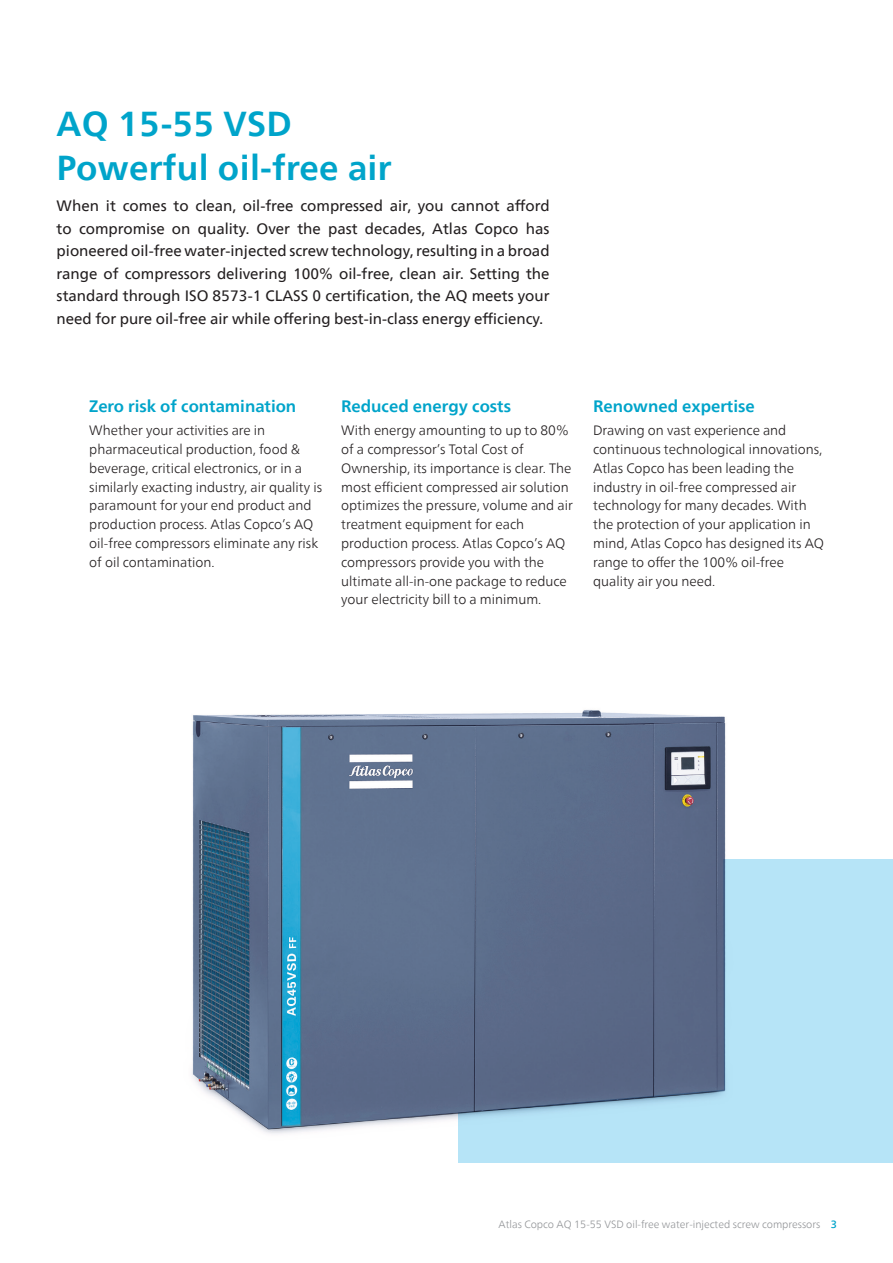
<style>
.page{position:relative;width:893px;height:1263px;background:#fff}
.page>*{position:absolute;margin:0;border:0;box-sizing:border-box;transform-origin:0 0}
.Headline_level_01__BLUE{font:700 34.5px "Neue Frutiger World";letter-spacing:.01em;color:#00a4ca}
.Headline_level_02{font:700 16.5px "Neue Frutiger World";color:#00a4ca}
.Intro__BLACK{font:15px/22.5px "Neue Frutiger World";color:#231f20;text-align:justify}
.Body{font:300 13.5px/18.8px "Neue Frutiger World";color:#231f20}
.t1{font:300 10.5px "Neue Frutiger World";color:#939598}
.s1{font-weight:500;color:#00a4ca}
</style>
<div class="page">
<div style="left:458px;top:859px;width:435px;height:304px;background:#b6e4f7"></div>
<img style="left:192px;top:710px;width:534px;height:424px">
<p class="Headline_level_01__BLUE" style="left:57px;top:93px;width:237px">AQ 15-55 VSD</p>
<p class="Headline_level_01__BLUE" style="left:57px;top:138px;width:336px">Powerful oil-free air</p>
<p class="Intro__BLACK" style="left:57px;top:195px;width:494px">When it comes to clean, oil-free compressed air, you cannot afford to compromise on quality. Over the past decades, Atlas Copco has pioneered oil-free water-injected screw technology, resulting in a broad range of compressors delivering 100% oil-free, clean air. Setting the standard through ISO 8573-1 CLASS 0 certification, the AQ meets your need for pure oil-free air while offering best-in-class energy efficiency.</p>
<p class="Headline_level_02" style="left:89px;top:392px;width:209px">Zero risk of contamination</p>
<p class="Body" style="left:89px;top:421px;width:234px">Whether your activities are in pharmaceutical production, food &amp; beverage, critical electronics, or in a similarly exacting industry, air quality is paramount for your end product and production process. Atlas Copco’s AQ oil-free compressors eliminate any risk of oil contamination.</p>
<p class="Headline_level_02" style="left:341px;top:392px;width:171px">Reduced energy costs</p>
<p class="Body" style="left:341px;top:421px;width:233px">With energy amounting to up to 80% of a compressor’s Total Cost of Ownership, its importance is clear. The most efficient compressed air solution optimizes the pressure, volume and air treatment equipment for each production process. Atlas Copco’s AQ compressors provide you with the ultimate all-in-one package to reduce your electricity bill to a minimum.</p>
<p class="Headline_level_02" style="left:593px;top:392px;width:163px">Renowned expertise</p>
<p class="Body" style="left:593px;top:421px;width:232px">Drawing on vast experience and continuous technological innovations, Atlas Copco has been leading the industry in oil-free compressed air technology for many decades. With the protection of your application in mind, Atlas Copco has designed its AQ range to offer the 100% oil-free quality air you need.</p>
<p class="t1" style="left:498px;top:1216px;width:340px">Atlas Copco AQ 15-55 VSD oil-free water-injected screw compressors <span class="s1">3</span></p>
</div>
